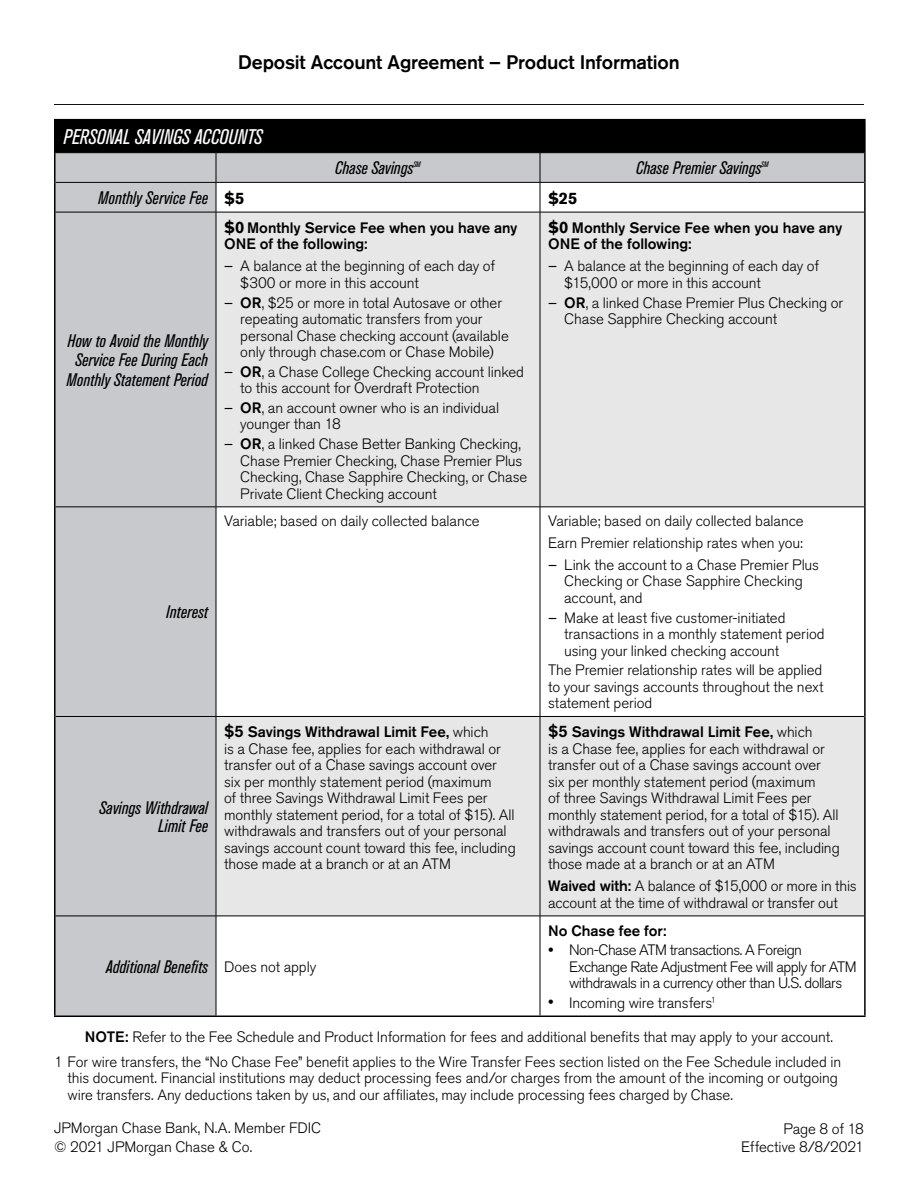
<style>
.page{position:relative;width:918px;height:1188px;background:#fff}
.page>*{position:absolute;margin:0;border:0;box-sizing:border-box;transform-origin:0 0}
.t1{font:italic condensed 21px "Akzidenz Grotesk BQ";letter-spacing:.01em;color:#fff}
.t2{font:500 19.5px "Akzidenz Grotesk BQ";letter-spacing:-.01em;color:#000}
.t3{font:italic condensed 18px/19.5px "Akzidenz Grotesk BQ";letter-spacing:.01em;color:#000;text-align:center}
.t4{font:700 16.5px "Akzidenz Grotesk BQ";color:#000}
.t5{font:300 15px/16.5px "Akzidenz Grotesk BQ";letter-spacing:-.005em;color:#000}
.t6{font:500 15px/16.5px "Akzidenz Grotesk BQ";letter-spacing:-.005em;color:#000}
.t7{font:300 15px/16.5px "Akzidenz Grotesk BQ";letter-spacing:-.035em;color:#000}
.t8{font:italic condensed 7.8px "Akzidenz Grotesk BQ";color:#000}
.s1{font-weight:700;font-size:16.5px}
.s2{font-weight:400}
.s3{font-weight:500}
.s4{font-weight:500;font-size:16.5px}
.s5{font-family:"Myriad Pro";font-weight:700;font-size:16.5px}
</style>
<div class="page">
<hr style="left:54px;top:104px;width:810px;height:1px;background:#000">
<div style="left:55px;top:120px;width:810px;height:33px;background:#000"></div>
<div style="left:56px;top:153px;width:160px;height:863px;background:#c8c9cc"></div>
<div style="left:217px;top:213px;width:647px;height:294px;background:#e7e7e7"></div>
<div style="left:217px;top:717px;width:647px;height:199px;background:#e7e7e7"></div>
<svg style="left:217px;top:917px;width:647px;height:99px"></svg>
<hr style="left:864px;top:120px;width:2px;height:33px;background:#000">
<hr style="left:216px;top:716px;width:324px;height:1px;background:#000">
<hr style="left:216px;top:717px;width:1px;height:199px;background:#000">
<hr style="left:540px;top:716px;width:324px;height:1px;background:#000">
<hr style="left:540px;top:717px;width:1px;height:199px;background:#000">
<hr style="left:864px;top:212px;width:2px;height:295px;background:#000">
<hr style="left:864px;top:507px;width:2px;height:209px;background:#000">
<hr style="left:864px;top:716px;width:2px;height:200px;background:#000">
<hr style="left:864px;top:916px;width:2px;height:100px;background:#000">
<hr style="left:864px;top:153px;width:2px;height:29px;background:#000">
<hr style="left:864px;top:182px;width:2px;height:30px;background:#000">
<hr style="left:54px;top:1016px;width:162px;height:1px;background:#000">
<hr style="left:216px;top:1016px;width:324px;height:1px;background:#000">
<hr style="left:540px;top:1016px;width:326px;height:1px;background:#000">
<hr style="left:54px;top:119px;width:162px;height:1px;background:#000">
<hr style="left:54px;top:120px;width:2px;height:33px;background:#000">
<hr style="left:216px;top:119px;width:324px;height:1px;background:#000">
<hr style="left:540px;top:119px;width:326px;height:1px;background:#000">
<hr style="left:54px;top:153px;width:2px;height:29px;background:#000">
<hr style="left:54px;top:182px;width:2px;height:30px;background:#000">
<hr style="left:54px;top:212px;width:2px;height:295px;background:#000">
<hr style="left:54px;top:507px;width:2px;height:209px;background:#000">
<hr style="left:54px;top:716px;width:2px;height:200px;background:#000">
<hr style="left:54px;top:916px;width:2px;height:100px;background:#000">
<hr style="left:56px;top:182px;width:160px;height:1px;background:#000">
<svg style="left:216px;top:153px;width:649px;height:59px"></svg>
<hr style="left:56px;top:212px;width:160px;height:1px;background:#000">
<hr style="left:216px;top:212px;width:324px;height:1px;background:#000">
<hr style="left:216px;top:212px;width:1px;height:295px;background:#000">
<hr style="left:540px;top:212px;width:324px;height:1px;background:#000">
<hr style="left:540px;top:212px;width:1px;height:295px;background:#000">
<hr style="left:56px;top:507px;width:160px;height:1px;background:#000">
<hr style="left:216px;top:507px;width:324px;height:1px;background:#000">
<hr style="left:216px;top:507px;width:1px;height:209px;background:#000">
<hr style="left:540px;top:507px;width:324px;height:1px;background:#000">
<hr style="left:540px;top:507px;width:1px;height:209px;background:#000">
<hr style="left:56px;top:716px;width:160px;height:1px;background:#000">
<hr style="left:56px;top:916px;width:160px;height:1px;background:#000">
<hr style="left:216px;top:916px;width:324px;height:1px;background:#000">
<hr style="left:216px;top:916px;width:1px;height:100px;background:#000">
<hr style="left:540px;top:916px;width:324px;height:1px;background:#000">
<hr style="left:540px;top:916px;width:1px;height:100px;background:#000">
<h2 class="t2" style="left:238px;top:50px;width:443px">Deposit Account Agreement – Product Information</h2>
<h3 class="t1" style="left:63px;top:125px;width:200px">PERSONAL SAVINGS ACCOUNTS</h3>
<p class="t3" style="left:335px;top:159px;width:79px">Chase Savings</p>
<p class="t8" style="left:413px;top:160px;width:9px">SM</p>
<p class="t3" style="left:636px;top:159px;width:126px">Chase Premier Savings</p>
<p class="t8" style="left:761px;top:160px;width:9px">SM</p>
<p class="t3" style="left:98px;top:188px;width:111px">Monthly Service Fee</p>
<p class="t4" style="left:224px;top:188px;width:22px">$5</p>
<p class="t4" style="left:548px;top:188px;width:31px">$25</p>
<p class="t3" style="left:67px;top:331px;width:143px">How to Avoid the Monthly<br>Service Fee During Each<br>Monthly Statement Period</p>
<p class="t3" style="left:166px;top:603px;width:43px">Interest</p>
<p class="t3" style="left:100px;top:799px;width:110px;line-height:18px;text-align:right">Savings Withdrawal<br>Limit Fee</p>
<p class="t6" style="left:224px;top:219px;width:295px"><span class="s1">$0</span> Monthly Service Fee when you have any<br>ONE of the following:</p>
<p class="t5" style="left:240px;top:258px;width:256px;text-indent:-16px"><span class="s2">–</span> A balance at the beginning of each day of $300 or more in this account</p>
<p class="t5" style="left:240px;top:294px;width:270px;text-indent:-16px"><span class="s2">–</span> <span class="s3">OR</span>, $25 or more in total Autosave or other repeating automatic transfers from your personal Chase checking account (available only through chase.com or Chase Mobile)</p>
<p class="t5" style="left:240px;top:364px;width:285px;text-indent:-16px"><span class="s2">–</span> <span class="s3">OR</span>, a Chase College Checking account linked to this account for Overdraft Protection</p>
<p class="t5" style="left:240px;top:400px;width:260px;text-indent:-16px"><span class="s2">–</span> <span class="s3">OR</span>, an account owner who is an individual younger than 18</p>
<p class="t5" style="left:240px;top:436px;width:289px;text-indent:-16px"><span class="s2">–</span> <span class="s3">OR</span>, a linked Chase Better Banking Checking, Chase Premier Checking, Chase Premier Plus Checking, Chase Sapphire Checking, or Chase Private Client Checking account</p>
<p class="t6" style="left:548px;top:219px;width:296px"><span class="s1">$0</span> Monthly Service Fee when you have any<br>ONE of the following:</p>
<p class="t5" style="left:564px;top:258px;width:256px;text-indent:-16px"><span class="s2">–</span> A balance at the beginning of each day of $15,000 or more in this account</p>
<p class="t5" style="left:564px;top:294px;width:280px;text-indent:-16px"><span class="s2">–</span> <span class="s3">OR</span>, a linked Chase Premier Plus Checking or<br>Chase Sapphire Checking account</p>
<p class="t5" style="left:224px;top:513px;width:257px">Variable; based on daily collected balance</p>
<p class="t5" style="left:548px;top:513px;width:257px">Variable; based on daily collected balance</p>
<p class="t5" style="left:548px;top:535px;width:256px">Earn Premier relationship rates when you:</p>
<p class="t5" style="left:564px;top:557px;width:256px;text-indent:-16px"><span class="s2">–</span> Link the account to a Chase Premier Plus<br>Checking or Chase Sapphire Checking account, and</p>
<p class="t5" style="left:564px;top:610px;width:262px;text-indent:-16px"><span class="s2">–</span> Make at least five customer-initiated transactions in a monthly statement period using your linked checking account</p>
<p class="t5" style="left:548px;top:662px;width:277px;text-align:justify">The Premier relationship rates will be applied to your savings accounts throughout the next statement period</p>
<p class="t5" style="left:224px;top:724px;width:293px"><span class="s4">$5</span> <span class="s3">Savings Withdrawal Limit Fee,</span> which<br>is a Chase fee, applies for each withdrawal or transfer out of a Chase savings account over six per monthly statement period (maximum<br>of three Savings Withdrawal Limit Fees per monthly statement period, for a total of $15). All withdrawals and transfers out of your personal savings account count toward this fee, including those made at a branch or at an ATM</p>
<p class="t5" style="left:548px;top:724px;width:293px"><span class="s4">$5</span> <span class="s3">Savings Withdrawal Limit Fee,</span> which<br>is a Chase fee, applies for each withdrawal or transfer out of a Chase savings account over six per monthly statement period (maximum<br>of three Savings Withdrawal Limit Fees per monthly statement period, for a total of $15). All withdrawals and transfers out of your personal savings account count toward this fee, including those made at a branch or at an ATM</p>
<p class="t5" style="left:548px;top:878px;width:310px"><span class="s3">Waived with:</span> A balance of $15,000 or more in this account at the time of withdrawal or transfer out</p>
<p class="t6" style="left:548px;top:922px;width:120px">No Chase fee for:</p>
<p class="t7" style="left:569px;top:942px;width:289px;text-indent:-21px"><span class="s5">•</span> Non-Chase ATM transactions. A Foreign<br>Exchange Rate Adjustment Fee will apply for ATM withdrawals in a currency other than U.S. dollars</p>
<p class="t5" style="left:548px;top:995px;width:169px"><span class="s5">•</span> Incoming wire transfers<sup>1</sup></p>
<p class="t5" style="left:85px;top:1029px;width:750px"><span class="s3">NOTE:</span> Refer to the Fee Schedule and Product Information for fees and additional benefits that may apply to your account.</p>
<p class="t5" style="left:68px;top:1054px;width:775px;text-indent:-14px">1 For wire transfers, the “No Chase Fee” benefit applies to the Wire Transfer Fees section listed on the Fee Schedule included in this document. Financial institutions may deduct processing fees and/or charges from the amount of the incoming or outgoing wire transfers. Any deductions taken by us, and our affiliates, may include processing fees charged by Chase.</p>
<p class="t3" style="left:106px;top:957px;width:103px">Additional Benefits</p>
<p class="t5" style="left:224px;top:959px;width:94px">Does not apply</p>
<p class="t5" style="left:54px;top:1119px;width:269px;line-height:18.6px">JPMorgan Chase Bank, N.A. Member FDIC © 2021 JPMorgan Chase &amp; Co.</p>
<p class="t5" style="left:783px;top:1121px;width:82px">Page 8 of 18</p>
<p class="t5" style="left:741px;top:1139px;width:124px">Effective 8/8/2021</p>
</div>
